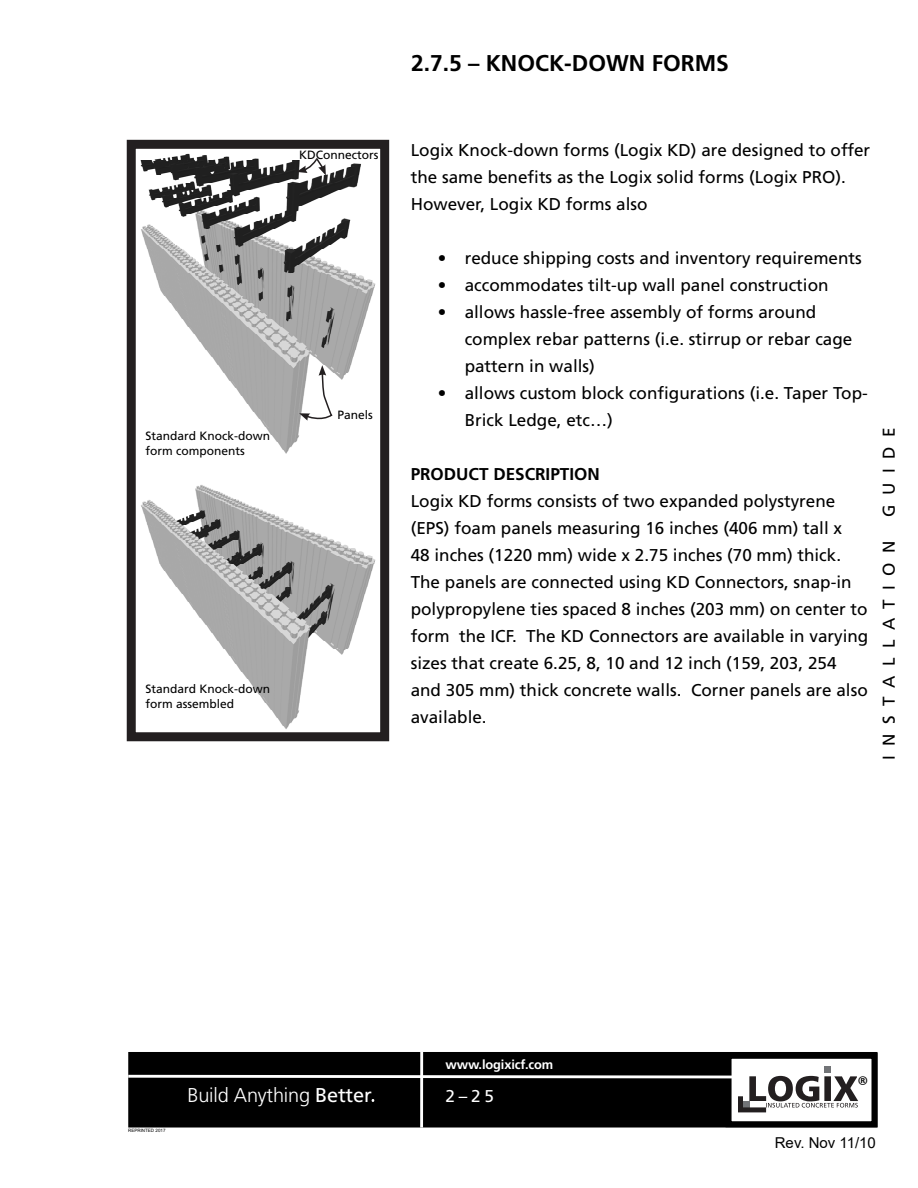
<style>
.page{position:relative;width:918px;height:1188px;background:#fff}
.page>*{position:absolute;margin:0;border:0;box-sizing:border-box;transform-origin:0 0}
.Heading{font:700 22.8px "Frutiger LT Std";color:#000}
.t1{font:22.8px "Calibri";color:#000}
.t2{font:300 19.95px "Frutiger";letter-spacing:-.01em;color:#fff}
.t3{font:17.1px/27px "Frutiger LT Std";color:#000}
.t4{font:700 17.1px "Frutiger LT Std";color:#000}
.t5{font:17.1px "Frutiger LT Std";letter-spacing:.555em;color:#000}
.t6{font:17.1px "Frutiger LT Std";color:#fff}
.SubHeading{font:15px "Arial";color:#000}
.t7{font:700 12.9px "Frutiger LT Std";letter-spacing:-.01em;color:#fff}
.t8{font:12px/15px "Frutiger LT Std";color:#000}
.t9{font:4.5px "Arial";color:#000}
.s1{font-family:"Frutiger LT Std";font-weight:400}
</style>
<div class="page">
<div style="left:128px;top:1052px;width:750px;height:76px;background:#000;border:2px solid #000"></div>
<div style="left:726px;top:1053px;width:152px;height:74px;background:#fff;border:6px solid #000"></div>
<hr style="left:420px;top:1052px;width:3px;height:76px;background:#fff">
<div style="left:824px;top:1066px;width:7px;height:7px;background:#727477"></div>
<svg style="left:128px;top:1073px;width:730px;height:42px"></svg>
<img style="left:141px;top:485px;width:235px;height:244px">
<img style="left:140px;top:153px;width:236px;height:301px">
<div style="left:127px;top:140px;width:262px;height:601px;border:9px solid #231f20"></div>
<svg style="left:299px;top:365px;width:35px;height:57px"></svg>
<svg style="left:296px;top:156px;width:30px;height:19px"></svg>
<p class="t8" style="left:299px;top:148px;width:81px">KDConnectors</p>
<p class="t8" style="left:146px;top:429px;width:126px">Standard Knock-down form components</p>
<p class="t8" style="left:338px;top:407px;width:37px">Panels</p>
<p class="t8" style="left:146px;top:682px;width:126px">Standard Knock-down form assembled</p>
<p class="Heading" style="left:411px;top:50px;width:319px">2.7.5 – KNOCK-DOWN FORMS</p>
<p class="t3" style="left:411px;top:136px;width:461px">Logix Knock-down forms (Logix KD) are designed to offer the same benefits as the Logix solid forms (Logix PRO).<br>However, Logix KD forms also</p>
<p class="t3" style="left:438px;top:244px;width:426px">• reduce shipping costs and inventory requirements</p>
<p class="t3" style="left:438px;top:271px;width:392px">• accommodates tilt-up wall panel construction</p>
<p class="t3" style="left:465px;top:298px;width:389px;text-indent:-27px">• allows hassle-free assembly of forms around complex rebar patterns (i.e. stirrup or rebar cage pattern in walls)</p>
<p class="t3" style="left:465px;top:379px;width:405px;text-indent:-27px">• allows custom block configurations (i.e. Taper Top-<br>Brick Ledge, etc…)</p>
<p class="t4" style="left:411px;top:464px;width:191px">PRODUCT DESCRIPTION</p>
<p class="t3" style="left:411px;top:487px;width:459px">Logix KD forms consists of two expanded polystyrene (EPS) foam panels measuring 16 inches (406 mm) tall x<br>48 inches (1220 mm) wide x 2.75 inches (70 mm) thick.<br>The panels are connected using KD Connectors, snap-in polypropylene ties spaced 8 inches (203 mm) on center to form the ICF. The KD Connectors are available in varying sizes that create 6.25, 8, 10 and 12 inch (159, 203, 254 and 305 mm) thick concrete walls. Corner panels are also available.</p>
<p class="t3" style="left:875px;top:517px;width:91px;rotate:-90deg">GUIDE</p>
<p class="t5" style="left:879px;top:760px;width:221px;rotate:-90deg">INSTALLATION</p>
<p class="t9" style="left:128px;top:1128px;width:39px">REPRINTED 2017</p>
<p class="t2" style="left:187px;top:1084px;width:186px">Build Anything <span class="s1">Better</span></p>
<p class="t7" style="left:446px;top:1057px;width:109px">www.logixicf.com</p>
<p class="t6" style="left:446px;top:1086px;width:50px">2–25</p>
<h1 class="t1" style="left:857px;top:1068px;width:13px">®</h1>
<p class="SubHeading" style="left:775px;top:1132px;width:103px">Rev. Nov 11/10</p>
</div>
